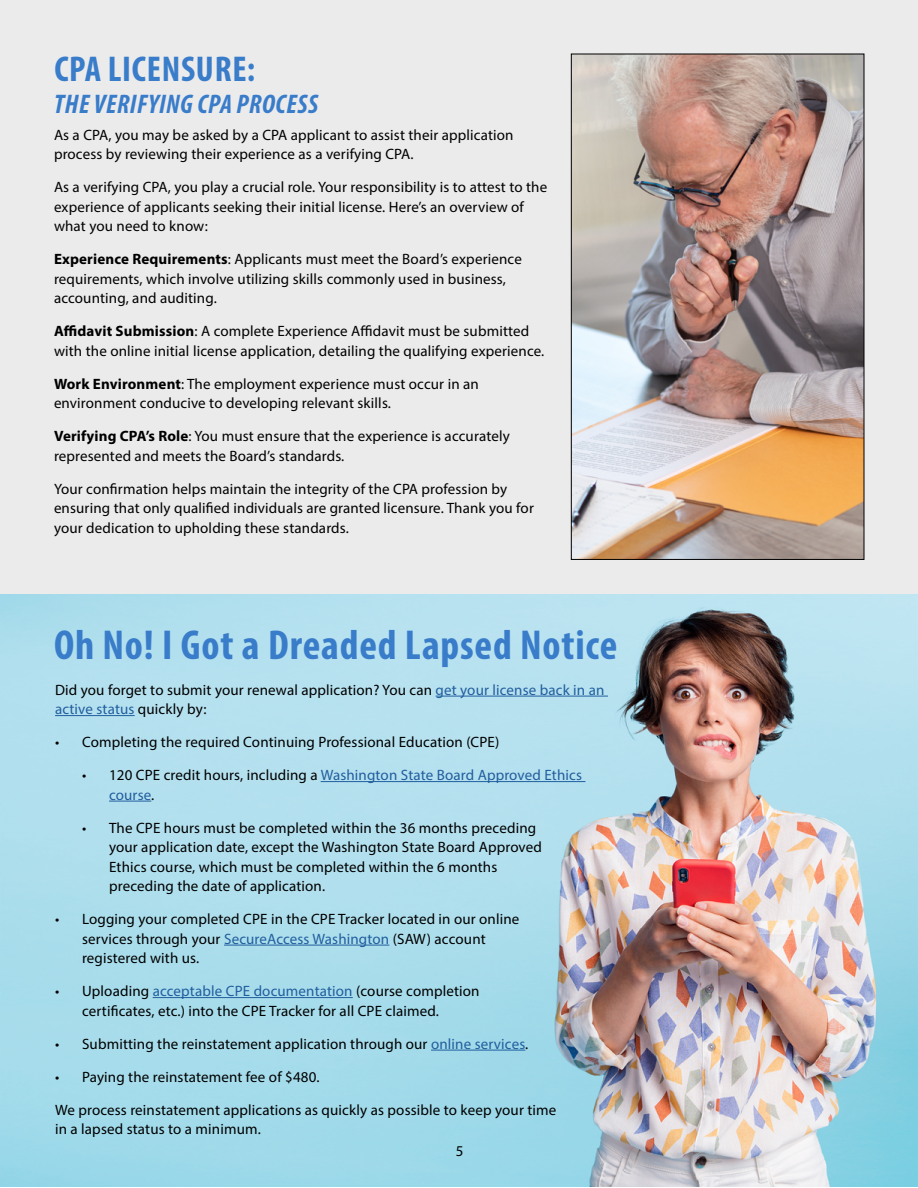
<style>
.page{position:relative;width:918px;height:1188px;background:#fff}
.page>*{position:absolute;margin:0;border:0;box-sizing:border-box;transform-origin:0 0}
.t1{font:700 condensed 42px "Myriad Pro";letter-spacing:.02em;color:#397cc9}
.t2{font:700 condensed 36px "Myriad Pro";letter-spacing:.02em;color:#397cc9}
.t3{font:italic 700 condensed 27px "Myriad Pro";letter-spacing:.02em;color:#397cc9}
.t4{font:15px/19.5px "Myriad Pro";letter-spacing:.01em;color:#000}
.t5{font:15px/19.5px "Myriad Pro";letter-spacing:.01em;color:#215e9e}
.s1{font-weight:700}
.s2{color:#215e9e}
.s3{color:#000}
</style>
<div class="page">
<img style="left:0;top:594px;width:918px;height:593px">
<hr style="left:436px;top:696px;width:172px;height:1px;background:#215e9e">
<hr style="left:55px;top:715px;width:80px;height:1px;background:#215e9e">
<hr style="left:321px;top:781px;width:264px;height:1px;background:#215e9e">
<hr style="left:109px;top:801px;width:42px;height:1px;background:#215e9e">
<hr style="left:224px;top:945px;width:165px;height:1px;background:#215e9e">
<hr style="left:153px;top:997px;width:200px;height:1px;background:#215e9e">
<hr style="left:431px;top:1050px;width:94px;height:1px;background:#215e9e">
<div style="left:0;top:0;width:918px;height:594px;background:#ebebec"></div>
<img style="left:573px;top:56px;width:289px;height:502px">
<div style="left:571px;top:54px;width:293px;height:506px;border:1px solid #000"></div>
<h2 class="t2" style="left:54px;top:47px;width:202px">CPA LICENSURE:</h2>
<h3 class="t3" style="left:54px;top:88px;width:265px">THE VERIFYING CPA PROCESS</h3>
<p class="t4" style="left:54px;top:125px;width:461px">As a CPA, you may be asked by a CPA applicant to assist their application process by reviewing their experience as a verifying CPA.</p>
<p class="t4" style="left:54px;top:177px;width:495px">As a verifying CPA, you play a crucial role. Your responsibility is to attest to the experience of applicants seeking their initial license. Here’s an overview of what you need to know:</p>
<p class="t4" style="left:54px;top:249px;width:469px"><span class="s1">Experience Requirements</span>: Applicants must meet the Board’s experience requirements, which involve utilizing skills commonly used in business, accounting, and auditing.</p>
<p class="t4" style="left:54px;top:321px;width:492px"><span class="s1">Affidavit Submission</span>: A complete Experience Affidavit must be submitted with the online initial license application, detailing the qualifying experience.</p>
<p class="t4" style="left:54px;top:374px;width:426px"><span class="s1">Work Environment</span>: The employment experience must occur in an environment conducive to developing relevant skills.</p>
<p class="t4" style="left:54px;top:426px;width:457px"><span class="s1">Verifying CPA’s Role</span>: You must ensure that the experience is accurately represented and meets the Board’s standards.</p>
<p class="t4" style="left:54px;top:479px;width:481px">Your confirmation helps maintain the integrity of the CPA profession by ensuring that only qualified individuals are granted licensure. Thank you for your dedication to upholding these standards.</p>
<h1 class="t1" style="left:54px;top:618px;width:565px">Oh No! I Got a Dreaded Lapsed Notice</h1>
<p class="t4" style="left:55px;top:680px;width:551px">Did you forget to submit your renewal application? You can <span class="s2">get your license back in an active status</span> quickly by:</p>
<p class="t4" style="left:55px;top:732px;width:446px">• Completing the required Continuing Professional Education (CPE)</p>
<p class="t5" style="left:109px;top:765px;width:474px;text-indent:-27px"><span class="s3">• 120 CPE credit hours, including a</span> Washington State Board Approved Ethics course<span class="s3">.</span></p>
<p class="t4" style="left:109px;top:818px;width:434px;text-indent:-27px">• The CPE hours must be completed within the 36 months preceding your application date, except the Washington State Board Approved Ethics course, which must be completed within the 6 months preceding the date of application.</p>
<p class="t4" style="left:82px;top:909px;width:439px;text-indent:-27px">• Logging your completed CPE in the CPE Tracker located in our online services through your <span class="s2">SecureAccess Washington</span> (SAW) account registered with us.</p>
<p class="t4" style="left:82px;top:981px;width:399px;text-indent:-27px">• Uploading <span class="s2">acceptable CPE documentation</span> (course completion certificates, etc.) into the CPE Tracker for all CPE claimed.</p>
<p class="t4" style="left:55px;top:1034px;width:475px">• Submitting the reinstatement application through our <span class="s2">online services</span>.</p>
<p class="t4" style="left:55px;top:1067px;width:266px">• Paying the reinstatement fee of $480.</p>
<p class="t4" style="left:55px;top:1100px;width:503px">We process reinstatement applications as quickly as possible to keep your time in a lapsed status to a minimum.</p>
<p class="t4" style="left:456px;top:1141px;width:9px">5</p>
</div>
